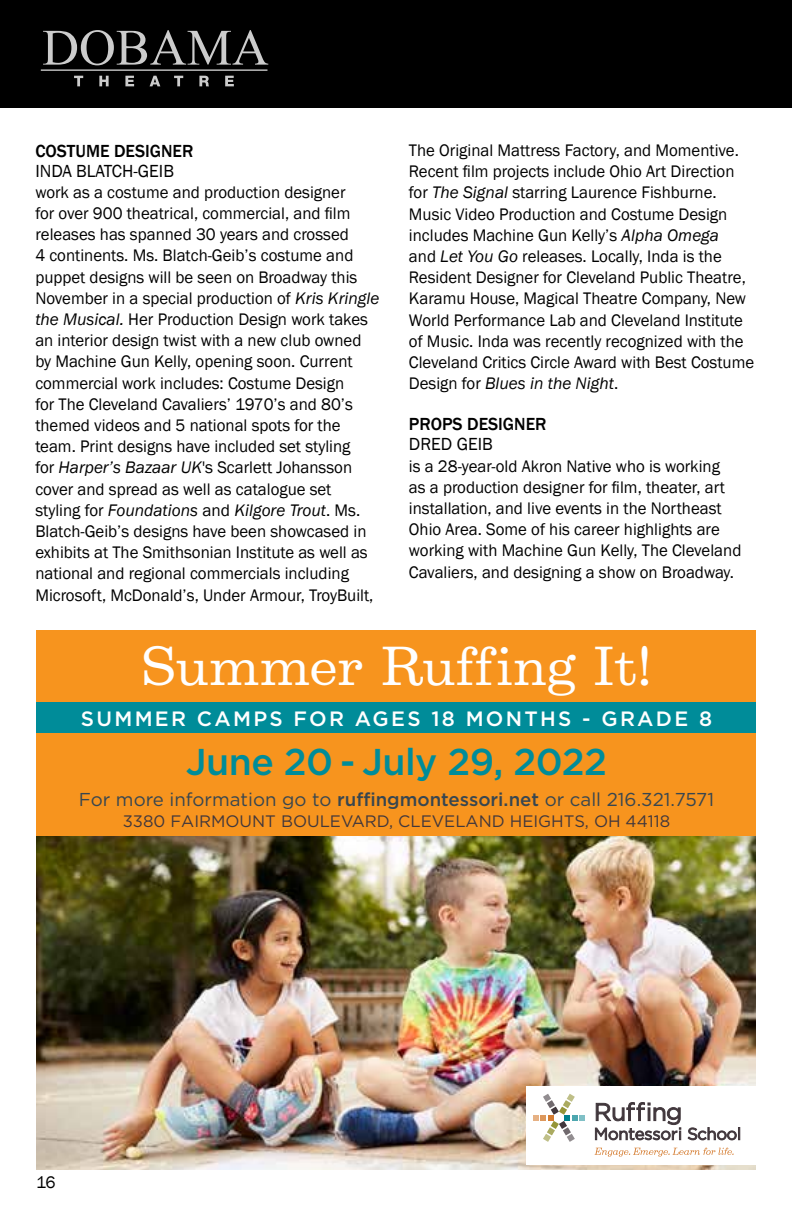
<style>
.page{position:relative;width:792px;height:1224px;background:#fff}
.page>*{position:absolute;margin:0;border:0;box-sizing:border-box;transform-origin:0 0}
.t1{font:49.8px "Belizio";color:#fff}
.t2{font:500 37.2px "Gotham";letter-spacing:-.015em;color:#008c99}
.t3{font:500 20.8px "Gotham";letter-spacing:.11em;color:#fff}
.t4{font:18.6px "Gotham";color:#374650}
.t5{font:500 18px "Franklin Gothic";color:#000}
.t6{font:18px "Franklin Gothic";color:#000}
.t7{font:17.2px/21.2px "Franklin Gothic";color:#000}
.t8{font:16.6px "Gotham";color:#41373c}
.s1{font-style:italic}
.s2{font-weight:500}
</style>
<div class="page">
<div style="left:0;top:0;width:792px;height:108px;background:#000"></div>
<svg style="left:43px;top:30px;width:225px;height:35px"></svg>
<svg style="left:74px;top:76px;width:9px;height:10px"></svg>
<svg style="left:99px;top:76px;width:10px;height:10px"></svg>
<svg style="left:125px;top:76px;width:9px;height:10px"></svg>
<svg style="left:150px;top:76px;width:10px;height:10px"></svg>
<svg style="left:174px;top:76px;width:9px;height:10px"></svg>
<svg style="left:199px;top:76px;width:10px;height:10px"></svg>
<svg style="left:225px;top:76px;width:9px;height:10px"></svg>
<hr style="left:41px;top:69px;width:226px;height:2px;background:#fff">
<img style="left:36px;top:835px;width:720px;height:335px">
<div style="left:36px;top:630px;width:720px;height:205px;background:#f7941e"></div>
<div style="left:36px;top:702px;width:720px;height:31px;background:#008c99"></div>
<div style="left:527px;top:1086px;width:229px;height:79px;background:#fff"></div>
<svg style="left:595px;top:1102px;width:145px;height:38px"></svg>
<svg style="left:533px;top:1094px;width:52px;height:48px"></svg>
<svg style="left:595px;top:1148px;width:139px;height:9px"></svg>
<p class="t5" style="left:35px;top:139px;width:160px">COSTUME DESIGNER</p>
<p class="t6" style="left:35px;top:159px;width:140px">INDA BLATCH-GEIB</p>
<p class="t7" style="left:35px;top:182px;width:346px">work as a costume and production designer<br>for over 900 theatrical, commercial, and film releases has spanned 30 years and crossed<br>4 continents. Ms. Blatch-Geib’s costume and puppet designs will be seen on Broadway this November in a special production of <span class="s1">Kris Kringle the Musical.</span> Her Production Design work takes an interior design twist with a new club owned by Machine Gun Kelly, opening soon. Current commercial work includes: Costume Design<br>for The Cleveland Cavaliers’ 1970’s and 80’s themed videos and 5 national spots for the team. Print designs have included set styling<br>for <span class="s1">Harper’s Bazaar UK</span>'s Scarlett Johansson cover and spread as well as catalogue set styling for <span class="s1">Foundations</span> and <span class="s1">Kilgore Trout</span>. Ms.<br>Blatch-Geib’s designs have been showcased in exhibits at The Smithsonian Institute as well as national and regional commercials including Microsoft, McDonald’s, Under Armour, TroyBuilt,</p>
<p class="t7" style="left:409px;top:140px;width:347px">The Original Mattress Factory, and Momentive.<br>Recent film projects include Ohio Art Direction for <span class="s1">The Signal</span> starring Laurence Fishburne.<br>Music Video Production and Costume Design includes Machine Gun Kelly’s <span class="s1">Alpha Omega<br></span>and <span class="s1">Let You Go</span> releases. Locally, Inda is the Resident Designer for Cleveland Public Theatre, Karamu House, Magical Theatre Company, New World Performance Lab and Cleveland Institute of Music. Inda was recently recognized with the Cleveland Critics Circle Award with Best Costume Design for <span class="s1">Blues in the Night</span>.</p>
<p class="t5" style="left:409px;top:413px;width:139px">PROPS DESIGNER</p>
<p class="t6" style="left:409px;top:433px;width:85px">DRED GEIB</p>
<p class="t7" style="left:409px;top:456px;width:334px">is a 28-year-old Akron Native who is working<br>as a production designer for film, theater, art installation, and live events in the Northeast Ohio Area. Some of his career highlights are working with Machine Gun Kelly, The Cleveland Cavaliers, and designing a show on Broadway.</p>
<h1 class="t1" style="left:141px;top:635px;width:512px">Summer Ruffing It!</h1>
<p class="t3" style="left:81px;top:706px;width:633px">SUMMER CAMPS FOR AGES 18 MONTHS - GRADE 8</p>
<h2 class="t2" style="left:186px;top:741px;width:423px">June 20 - July 29, 2022</h2>
<p class="t4" style="left:79px;top:787px;width:637px">For more information go to <span class="s2">ruffingmontessori.net</span> or call 216.321.7571</p>
<p class="t8" style="left:123px;top:810px;width:549px">3380 FAIRMOUNT BOULEVARD, CLEVELAND HEIGHTS, OH 44118</p>
<p class="t7" style="left:36px;top:1172px;width:21px">16</p>
</div>
